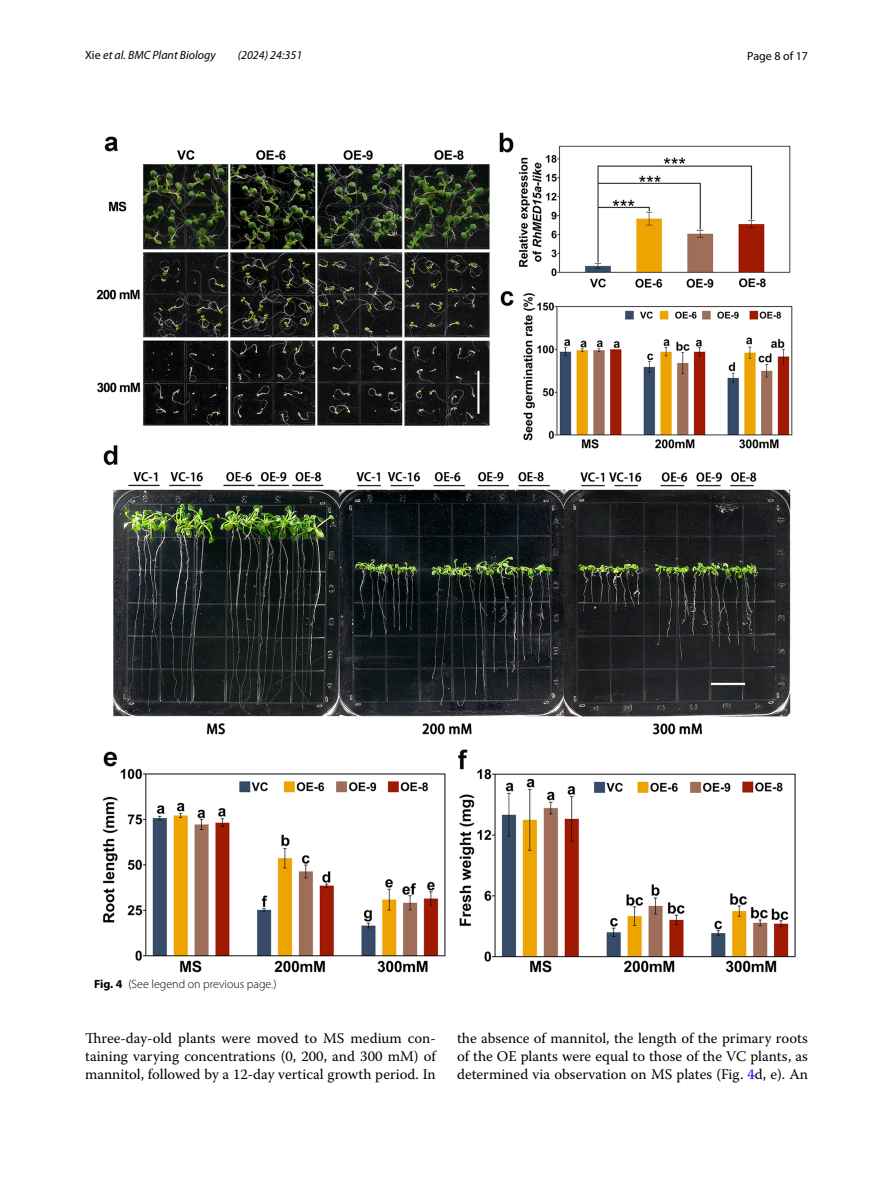
<style>
.page{position:relative;width:893px;height:1187px;background:#fff}
.page>*{position:absolute;margin:0;border:0;box-sizing:border-box;transform-origin:0 0}
.t1{font:14.7px/18px "Warnock Pro";color:#000;text-align:justify}
.t2{font:italic 12px "Myriad Pro";color:#000}
.t3{font:300 12px "Myriad Pro";color:#000}
.t4{font:12px "Myriad Pro";color:#000}
.s1{font-style:normal}
.s2{font-weight:700}
.s3{color:#00f}
</style>
<div class="page">
<img style="left:96px;top:133px;width:700px;height:839px">
<p class="t2" style="left:85px;top:48px;width:132px"><span class="s1">Xie</span> et al. BMC Plant Biology</p>
<p class="t2" style="left:238px;top:48px;width:66px">(2024) 24:351</p>
<p class="t4" style="left:747px;top:48px;width:62px">Page 8 of 17</p>
<p class="t3" style="left:94px;top:977px;width:184px"><span class="s2">Fig. 4</span> (See legend on previous page.)</p>
<p class="t1" style="left:85px;top:1028px;width:352px">Three-day-old plants were moved to MS medium con&shy;taining varying concentrations (0, 200, and 300 mM) of mannitol, followed by a 12-day vertical growth period. In</p>
<p class="t1" style="left:457px;top:1028px;width:352px">the absence of mannitol, the length of the primary roots of the OE plants were equal to those of the VC plants, as determined via observation on MS plates (Fig. <span class="s3">4</span>d, e). An</p>
</div>
